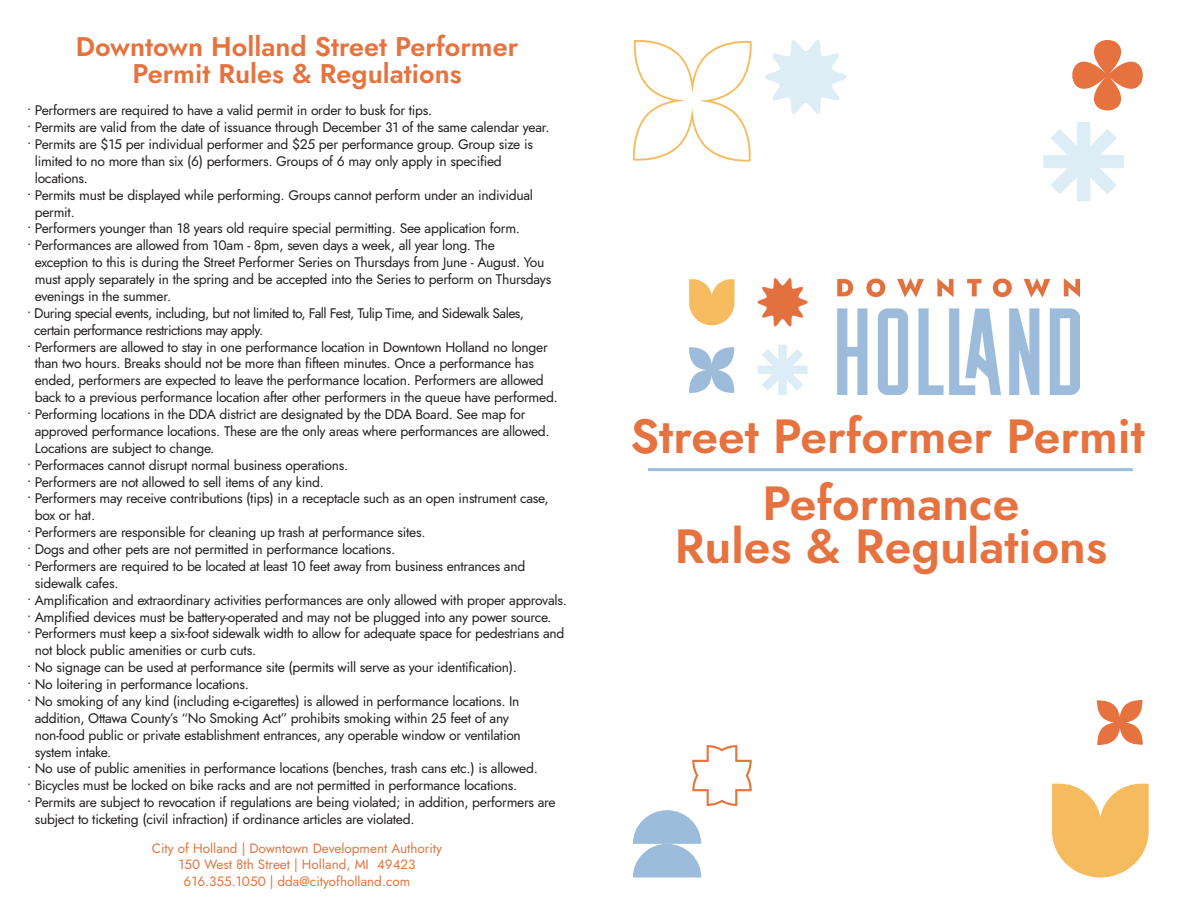
<style>
.page{position:relative;width:1188px;height:918px;background:#fff}
.page>*{position:absolute;margin:0;border:0;box-sizing:border-box;transform-origin:0 0}
.t1{font:48px/43.5px "Jost Semi";color:#e5723f;text-align:center}
.t2{font:27px/27px "Jost Semi";color:#e5723f;text-align:center}
.t3{font:13.8px/16.8px "Jost";letter-spacing:-.02em;color:#231f20}
.t4{font:13.8px "Jost";letter-spacing:-.04em;color:#231f20}
.t5{font:13.5px "Jost";color:#e5733f}
</style>
<div class="page">
<hr style="left:648px;top:468px;width:485px;height:3px;background:#9bbcda">
<img style="left:689px;top:279px;width:390px;height:115px">
<svg style="left:632px;top:40px;width:120px;height:122px"></svg>
<svg style="left:1043px;top:40px;width:100px;height:161px"></svg>
<svg style="left:765px;top:40px;width:82px;height:74px"></svg>
<svg style="left:1052px;top:784px;width:97px;height:93px"></svg>
<svg style="left:1096px;top:699px;width:47px;height:47px"></svg>
<svg style="left:633px;top:745px;width:119px;height:132px"></svg>
<p class="t2" style="left:76px;top:33px;width:444px">Downtown Holland Street Performer<br>Permit Rules &amp; Regulations</p>
<p class="t3" style="left:27px;top:102px;width:407px">• Performers are required to have a valid permit in order to busk for tips.</p>
<p class="t3" style="left:27px;top:119px;width:524px">• Permits are valid from the date of issuance through December 31 of the same calendar year.</p>
<p class="t3" style="left:27px;top:136px;width:507px">• Permits are $15 per individual performer and $25 per performance group. Group size is</p>
<p class="t3" style="left:35px;top:153px;width:469px">limited to no more than six (6) performers. Groups of 6 may only apply in specified</p>
<p class="t3" style="left:35px;top:170px;width:55px">locations.</p>
<p class="t3" style="left:27px;top:187px;width:508px">• Permits must be displayed while performing. Groups cannot perform under an individual</p>
<p class="t3" style="left:35px;top:203px;width:42px">permit.</p>
<p class="t3" style="left:27px;top:220px;width:495px">• Performers younger than 18 years old require special permitting. See application form.</p>
<p class="t3" style="left:35px;top:237px;width:511px;text-indent:-8px">• Performances are allowed from 10am - 8pm, seven days a week, all year long. The exception to this is during the Street Performer Series on Thursdays from June - August. You</p>
<p class="t3" style="left:35px;top:271px;width:518px">must apply separately in the spring and be accepted into the Series to perform on Thursdays</p>
<p class="t3" style="left:35px;top:288px;width:138px">evenings in the summer.</p>
<p class="t4" style="left:27px;top:304px;width:499px">• During special events, including, but not limited to, Fall Fest, Tulip Time, and Sidewalk Sales,</p>
<p class="t4" style="left:34px;top:320px;width:231px">certain performance restrictions may apply.</p>
<p class="t3" style="left:27px;top:338px;width:522px">• Performers are allowed to stay in one performance location in Downtown Holland no longer</p>
<p class="t3" style="left:35px;top:355px;width:501px">than two hours. Breaks should not be more than fifteen minutes. Once a performance has</p>
<p class="t3" style="left:35px;top:372px;width:511px">ended, performers are expected to leave the performance location. Performers are allowed</p>
<p class="t3" style="left:35px;top:389px;width:525px">back to a previous performance location after other performers in the queue have performed.</p>
<p class="t3" style="left:27px;top:406px;width:500px">• Performing locations in the DDA district are designated by the DDA Board. See map for</p>
<p class="t3" style="left:35px;top:423px;width:516px">approved performance locations. These are the only areas where performances are allowed.</p>
<p class="t3" style="left:35px;top:440px;width:181px">Locations are subject to change.</p>
<p class="t3" style="left:27px;top:457px;width:323px">• Performaces cannot disrupt normal business operations.</p>
<p class="t3" style="left:27px;top:473px;width:298px">• Performers are not allowed to sell items of any kind.</p>
<p class="t3" style="left:27px;top:490px;width:523px">• Performers may receive contributions (tips) in a receptacle such as an open instrument case,</p>
<p class="t3" style="left:35px;top:507px;width:62px">box or hat.</p>
<p class="t3" style="left:27px;top:524px;width:400px">• Performers are responsible for cleaning up trash at performance sites.</p>
<p class="t3" style="left:27px;top:541px;width:370px">• Dogs and other pets are not permitted in performance locations.</p>
<p class="t3" style="left:27px;top:558px;width:500px">• Performers are required to be located at least 10 feet away from business entrances and</p>
<p class="t3" style="left:35px;top:575px;width:85px">sidewalk cafes.</p>
<p class="t3" style="left:27px;top:592px;width:541px">• Amplification and extraordinary activities performances are only allowed with proper approvals.</p>
<p class="t3" style="left:27px;top:608px;width:526px">• Amplified devices must be battery-operated and may not be plugged into any power source.</p>
<p class="t3" style="left:27px;top:625px;width:539px">• Performers must keep a six-foot sidewalk width to allow for adequate space for pedestrians and</p>
<p class="t3" style="left:35px;top:642px;width:223px">not block public amenities or curb cuts.</p>
<p class="t3" style="left:27px;top:659px;width:492px">• No signage can be used at performance site (permits will serve as your identification).</p>
<p class="t3" style="left:27px;top:676px;width:224px">• No loitering in performance locations.</p>
<p class="t3" style="left:27px;top:693px;width:494px">• No smoking of any kind (including e-cigarettes) is allowed in performance locations. In</p>
<p class="t3" style="left:35px;top:710px;width:476px">addition, Ottawa County’s “No Smoking Act” prohibits smoking within 25 feet of any</p>
<p class="t3" style="left:35px;top:727px;width:488px">non-food public or private establishment entrances, any operable window or ventilation</p>
<p class="t3" style="left:35px;top:743px;width:78px">system intake.</p>
<p class="t3" style="left:27px;top:760px;width:512px">• No use of public amenities in performance locations (benches, trash cans etc.) is allowed.</p>
<p class="t3" style="left:27px;top:777px;width:492px">• Bicycles must be locked on bike racks and are not permitted in performance locations.</p>
<p class="t3" style="left:27px;top:794px;width:530px">• Permits are subject to revocation if regulations are being violated; in addition, performers are</p>
<p class="t3" style="left:35px;top:811px;width:381px">subject to ticketing (civil infraction) if ordinance articles are violated.</p>
<p class="t5" style="left:152px;top:839px;width:292px">City of Holland | Downtown Development Authority</p>
<p class="t5" style="left:178px;top:856px;width:239px">150 West 8th Street | Holland, MI 49423</p>
<p class="t5" style="left:184px;top:872px;width:228px">616.355.1050 | dda@cityofholland.com</p>
<p class="t1" style="left:630px;top:415px;width:516px">Street Performer Permit</p>
<p class="t1" style="left:675px;top:481px;width:434px">Peformance<br>Rules &amp; Regulations</p>
</div>
